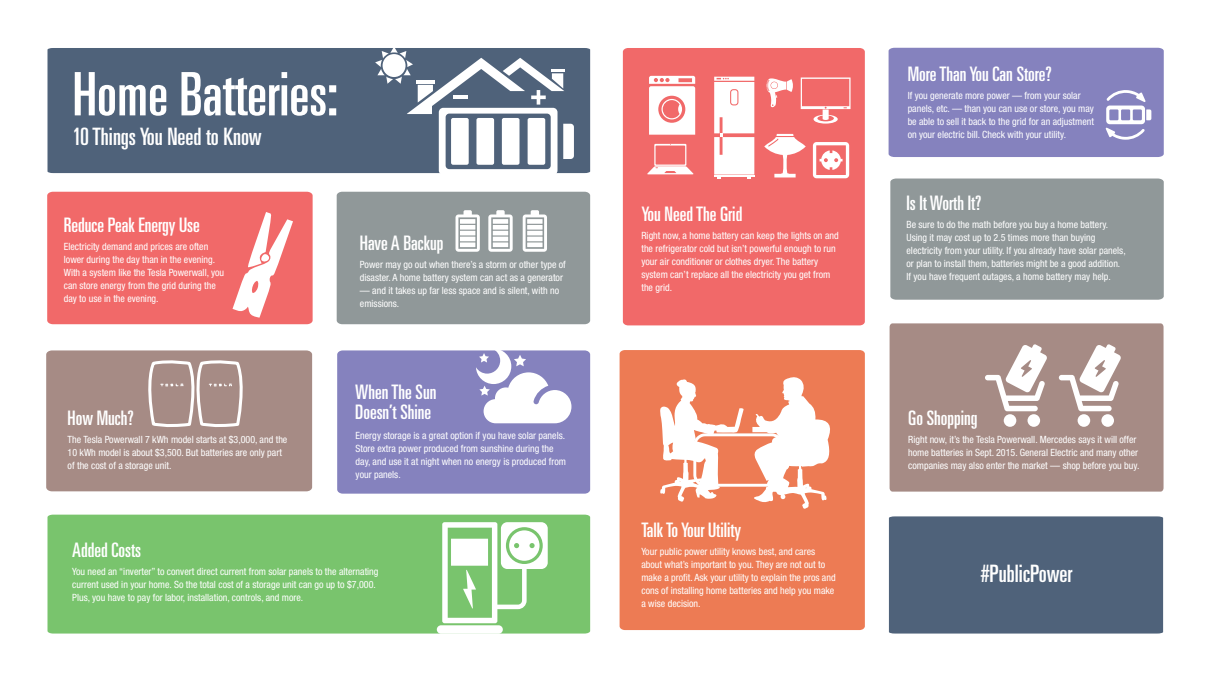
<style>
.page{position:relative;width:1212px;height:683px;background:#fff}
.page>*{position:absolute;margin:0;border:0;box-sizing:border-box;transform-origin:0 0}
.t1{font:ultra-condensed 60px "Univers";color:#fff}
.t2{font:ultra-condensed 24px "Univers";color:#fff}
.t3{font:ultra-condensed 20px/20px "Univers";color:#fff}
.t4{font:condensed 10px/13px "Helvetica Neue";color:#fff}
</style>
<div class="page">
<div style="left:48px;top:48px;width:542px;height:125px;background:#4f627a"></div>
<div style="left:623px;top:48px;width:242px;height:277px;background:#f16969"></div>
<div style="left:890px;top:323px;width:274px;height:169px;background:#a68b85"></div>
<div style="left:620px;top:350px;width:245px;height:280px;background:#ed7b54"></div>
<div style="left:337px;top:192px;width:253px;height:132px;background:#909899"></div>
<div style="left:48px;top:515px;width:542px;height:119px;background:#79c46d"></div>
<div style="left:889px;top:516px;width:274px;height:118px;background:#4f627a"></div>
<div style="left:890px;top:179px;width:274px;height:121px;background:#909899"></div>
<div style="left:337px;top:350px;width:253px;height:144px;background:#8582be"></div>
<div style="left:47px;top:192px;width:266px;height:132px;background:#f16969"></div>
<div style="left:46px;top:350px;width:266px;height:141px;background:#a68b85"></div>
<svg style="left:456px;top:210px;width:24px;height:42px"></svg>
<svg style="left:488px;top:210px;width:25px;height:42px"></svg>
<svg style="left:523px;top:210px;width:24px;height:42px"></svg>
<svg style="left:375px;top:48px;width:199px;height:126px"></svg>
<div style="left:889px;top:48px;width:275px;height:109px;background:#8582be"></div>
<svg style="left:437px;top:522px;width:111px;height:112px"></svg>
<div style="left:1028px;top:414px;width:12px;height:13px;background:#fff;border-radius:50%"></div>
<div style="left:1004px;top:414px;width:12px;height:13px;background:#fff;border-radius:50%"></div>
<svg style="left:985px;top:344px;width:62px;height:67px"></svg>
<div style="left:1101px;top:414px;width:13px;height:13px;background:#fff;border-radius:50%"></div>
<div style="left:1078px;top:414px;width:12px;height:13px;background:#fff;border-radius:50%"></div>
<svg style="left:1059px;top:344px;width:62px;height:67px"></svg>
<svg style="left:233px;top:212px;width:60px;height:106px"></svg>
<svg style="left:476px;top:350px;width:95px;height:73px"></svg>
<svg style="left:649px;top:76px;width:46px;height:59px"></svg>
<svg style="left:647px;top:144px;width:47px;height:30px"></svg>
<svg style="left:714px;top:77px;width:40px;height:102px"></svg>
<svg style="left:764px;top:134px;width:42px;height:43px"></svg>
<svg style="left:766px;top:78px;width:27px;height:29px"></svg>
<svg style="left:801px;top:78px;width:50px;height:46px;background:#f38282"></svg>
<svg style="left:813px;top:142px;width:36px;height:36px"></svg>
<svg style="left:145px;top:350px;width:101px;height:77px;background:#b49e99"></svg>
<svg style="left:660px;top:376px;width:173px;height:133px"></svg>
<h1 class="t1" style="left:73px;top:60px;width:267px">Home Batteries:</h1>
<h2 class="t2" style="left:73px;top:123px;width:191px">10 Things You Need to Know</h2>
<h3 class="t3" style="left:64px;top:215px;width:138px">Reduce Peak Energy Use</h3>
<p class="t4" style="left:64px;top:240px;width:162px">Electricity demand and prices are often lower during the day than in the evening.<br>With a system like the Tesla Powerwall, you can store energy from the grid during the day to use in the evening.</p>
<h3 class="t3" style="left:360px;top:233px;width:85px">Have A Backup</h3>
<p class="t4" style="left:360px;top:258px;width:207px">Power may go out when there’s a storm or other type of disaster. A home battery system can act as a generator</p>
<p class="t4" style="left:360px;top:284px;width:201px">— and it takes up far less space and is silent, with no emissions.</p>
<h3 class="t3" style="left:68px;top:408px;width:68px">How Much?</h3>
<p class="t4" style="left:68px;top:433px;width:221px">The Tesla Powerwall 7 kWh model starts at $3,000, and the<br>10 kWh model is about $3,500. But batteries are only part of the cost of a storage unit.</p>
<h3 class="t3" style="left:355px;top:381px;width:83px">When The Sun<br>Doesn’t Shine</h3>
<p class="t4" style="left:356px;top:429px;width:212px">Energy storage is a great option if you have solar panels.<br>Store extra power produced from sunshine during the day, and use it at night when no energy is produced from your panels.</p>
<h3 class="t3" style="left:72px;top:539px;width:70px">Added Costs</h3>
<p class="t4" style="left:72px;top:565px;width:308px">You need an “inverter” to convert direct current from solar panels to the alternating current used in your home. So the total cost of a storage unit can go up to $7,000.<br>Plus, you have to pay for labor, installation, controls, and more.</p>
<h3 class="t3" style="left:641px;top:204px;width:102px">You Need The Grid</h3>
<p class="t4" style="left:641px;top:229px;width:199px">Right now, a home battery can keep the lights on and the refrigerator cold but isn’t powerful enough to run your air conditioner or clothes dryer. The battery system can’t replace all the electricity you get from the grid.</p>
<h3 class="t3" style="left:641px;top:519px;width:101px">Talk To Your Utility</h3>
<p class="t4" style="left:641px;top:544px;width:196px">Your public power utility knows best, and cares about what’s important to you. They are not out to make a profit. Ask your utility to explain the pros and cons of installing home batteries and help you make a wise decision.</p>
<h3 class="t3" style="left:908px;top:64px;width:146px">More Than You Can Store?</h3>
<p class="t4" style="left:908px;top:89px;width:188px">If you generate more power — from your solar panels, etc. — than you can use or store, you may be able to sell it back to the grid for an adjustment on your electric bill. Check with your utility.</p>
<h3 class="t3" style="left:907px;top:193px;width:76px">Is It Worth It?</h3>
<p class="t4" style="left:907px;top:218px;width:221px">Be sure to do the math before you buy a home battery.<br>Using it may cost up to 2.5 times more than buying electricity from your utility. If you already have solar panels, or plan to install them, batteries might be a good addition.<br>If you have frequent outages, a home battery may help.</p>
<h3 class="t3" style="left:908px;top:408px;width:71px">Go Shopping</h3>
<p class="t4" style="left:908px;top:433px;width:233px">Right now, it’s the Tesla Powerwall. Mercedes says it will offer home batteries in Sept. 2015. General Electric and many other companies may also enter the market — shop before you buy.</p>
<h2 class="t2" style="left:981px;top:560px;width:93px">#PublicPower</h2>
</div>
